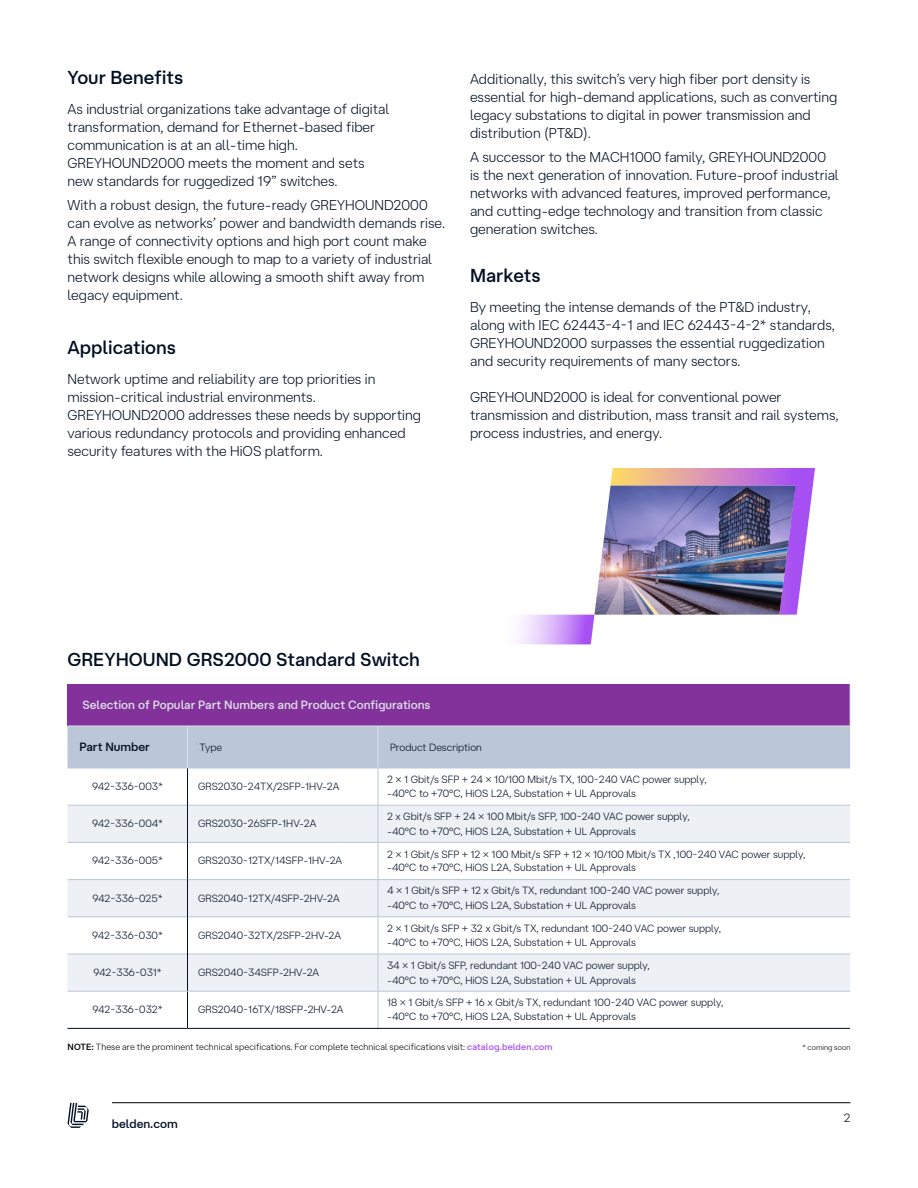
<style>
.page{position:relative;width:918px;height:1188px;background:#fff}
.page>*{position:absolute;margin:0;border:0;box-sizing:border-box;transform-origin:0 0}
.t1{font:500 18.75px "Belden Sans";color:#020f22}
.t2{font:300 14.25px/18px "Belden Sans";color:#020f22}
.t3{font:500 12px "Belden Sans";color:#dbe2e9}
.t4{font:500 12px "Belden Sans";color:#020f22}
.t5{font:300 12px "Belden Sans";color:#020f22}
.t6{font:300 10.5px/13.5px "Belden Sans";color:#020f22}
.t7{font:300 9px "Belden Sans";letter-spacing:.01em;color:#000}
.t8{font:300 7.5px "Belden Sans";letter-spacing:.015em;color:#000}
.s1{font-weight:500}
.s2{font-weight:500;color:#a850f4}
</style>
<div class="page">
<svg style="left:68px;top:1103px;width:21px;height:25px"></svg>
<hr style="left:112px;top:1102px;width:738px;height:1px;background:#000">
<div style="left:68px;top:684px;width:782px;height:42px;background:#84329b"></div>
<div style="left:68px;top:727px;width:782px;height:41px;background:#bbc7d6"></div>
<svg style="left:68px;top:769px;width:782px;height:259px"></svg>
<svg style="left:68px;top:806px;width:782px;height:185px;fill:#edf0f4"></svg>
<hr style="left:187px;top:992px;width:1px;height:36px;background:#020f22">
<hr style="left:68px;top:768px;width:120px;height:1px;background:#bbc7d6">
<hr style="left:68px;top:842px;width:119px;height:1px;background:#bbc7d6">
<hr style="left:68px;top:916px;width:119px;height:1px;background:#bbc7d6">
<hr style="left:68px;top:991px;width:120px;height:1px;background:#bbc7d6">
<hr style="left:188px;top:768px;width:190px;height:1px;background:#bbc7d6">
<hr style="left:188px;top:842px;width:190px;height:1px;background:#bbc7d6">
<hr style="left:188px;top:916px;width:190px;height:1px;background:#bbc7d6">
<hr style="left:188px;top:991px;width:190px;height:1px;background:#bbc7d6">
<hr style="left:378px;top:768px;width:472px;height:1px;background:#bbc7d6">
<hr style="left:378px;top:842px;width:472px;height:1px;background:#bbc7d6">
<hr style="left:378px;top:916px;width:472px;height:1px;background:#bbc7d6">
<hr style="left:378px;top:991px;width:472px;height:1px;background:#bbc7d6">
<hr style="left:378px;top:768px;width:1px;height:37px;background:#bbc7d6">
<hr style="left:378px;top:843px;width:1px;height:36px;background:#bbc7d6">
<hr style="left:378px;top:917px;width:1px;height:37px;background:#bbc7d6">
<hr style="left:378px;top:992px;width:1px;height:36px;background:#bbc7d6">
<hr style="left:378px;top:806px;width:1px;height:36px;background:#bbc7d6">
<hr style="left:378px;top:880px;width:1px;height:36px;background:#bbc7d6">
<hr style="left:378px;top:954px;width:1px;height:37px;background:#bbc7d6">
<hr style="left:850px;top:684px;width:1px;height:42px;background:#dbe2e9">
<hr style="left:68px;top:805px;width:119px;height:1px;background:#bbc7d6">
<hr style="left:188px;top:805px;width:190px;height:1px;background:#bbc7d6">
<hr style="left:378px;top:805px;width:472px;height:1px;background:#bbc7d6">
<hr style="left:68px;top:879px;width:119px;height:1px;background:#bbc7d6">
<hr style="left:188px;top:879px;width:190px;height:1px;background:#bbc7d6">
<hr style="left:378px;top:879px;width:472px;height:1px;background:#bbc7d6">
<hr style="left:68px;top:954px;width:119px;height:1px;background:#bbc7d6">
<hr style="left:188px;top:954px;width:190px;height:1px;background:#bbc7d6">
<hr style="left:378px;top:954px;width:472px;height:1px;background:#bbc7d6">
<hr style="left:68px;top:726px;width:120px;height:1px;background:#dbe2e9">
<hr style="left:188px;top:726px;width:190px;height:1px;background:#dbe2e9">
<hr style="left:378px;top:726px;width:472px;height:1px;background:#dbe2e9">
<hr style="left:187px;top:805px;width:1px;height:37px;background:#020f22">
<hr style="left:187px;top:842px;width:1px;height:38px;background:#020f22">
<hr style="left:187px;top:880px;width:1px;height:37px;background:#020f22">
<hr style="left:187px;top:917px;width:1px;height:37px;background:#020f22">
<hr style="left:187px;top:954px;width:1px;height:37px;background:#020f22">
<hr style="left:187px;top:768px;width:1px;height:37px;background:#020f22">
<hr style="left:187px;top:726px;width:1px;height:42px;background:#dbe2e9">
<hr style="left:378px;top:726px;width:1px;height:42px;background:#dbe2e9">
<hr style="left:68px;top:1028px;width:120px;height:1px;background:#020f22">
<hr style="left:188px;top:1028px;width:190px;height:1px;background:#020f22">
<hr style="left:378px;top:1028px;width:472px;height:1px;background:#020f22">
<svg style="left:517px;top:615px;width:77px;height:29px;background:#d5abf9"></svg>
<svg style="left:610px;top:468px;width:205px;height:147px"></svg>
<img style="left:594px;top:486px;width:202px;height:129px">
<h1 class="t1" style="left:68px;top:66px;width:117px">Your Benefits</h1>
<p class="t2" style="left:68px;top:100px;width:323px">As industrial organizations take advantage of digital transformation, demand for Ethernet-based fiber communication is at an all-time high.<br>GREYHOUND2000 meets the moment and sets new standards for ruggedized 19” switches.</p>
<p class="t2" style="left:68px;top:196px;width:379px">With a robust design, the future-ready GREYHOUND2000 can evolve as networks’ power and bandwidth demands rise.<br>A range of connectivity options and high port count make this switch flexible enough to map to a variety of industrial network designs while allowing a smooth shift away from legacy equipment.</p>
<h1 class="t1" style="left:68px;top:336px;width:110px">Applications</h1>
<p class="t2" style="left:68px;top:370px;width:355px">Network uptime and reliability are top priorities in mission-critical industrial environments.<br>GREYHOUND2000 addresses these needs by supporting various redundancy protocols and providing enhanced security features with the HiOS platform.</p>
<p class="t2" style="left:470px;top:70px;width:369px">Additionally, this switch’s very high fiber port density is essential for high-demand applications, such as converting legacy substations to digital in power transmission and distribution (PT&amp;D).</p>
<p class="t2" style="left:470px;top:148px;width:370px">A successor to the MACH1000 family, GREYHOUND2000 is the next generation of innovation. Future-proof industrial networks with advanced features, improved performance, and cutting-edge technology and transition from classic generation switches.</p>
<h1 class="t1" style="left:470px;top:264px;width:72px">Markets</h1>
<p class="t2" style="left:470px;top:298px;width:366px">By meeting the intense demands of the PT&amp;D industry, along with IEC 62443-4-1 and IEC 62443-4-2* standards, GREYHOUND2000 surpasses the essential ruggedization and security requirements of many sectors.</p>
<p class="t2" style="left:470px;top:388px;width:370px">GREYHOUND2000 is ideal for conventional power transmission and distribution, mass transit and rail systems, process industries, and energy.</p>
<h1 class="t1" style="left:68px;top:648px;width:354px">GREYHOUND GRS2000 Standard Switch</h1>
<p class="t3" style="left:82px;top:698px;width:349px">Selection of Popular Part Numbers and Product Configurations</p>
<p class="t4" style="left:80px;top:740px;width:72px">Part Number</p>
<p class="t6" style="left:200px;top:740px;width:24px">Type</p>
<p class="t6" style="left:390px;top:740px;width:93px">Product Description</p>
<p class="t6" style="left:92px;top:780px;width:72px">942-336-003*</p>
<p class="t6" style="left:198px;top:780px;width:143px">GRS2030-24TX/2SFP-1HV-2A</p>
<p class="t6" style="left:387px;top:773px;width:321px">2 x 1 Gbit/s SFP + 24 x 10/100 Mbit/s TX, 100-240 VAC power supply, -40°C to +70°C, HiOS L2A, Substation + UL Approvals</p>
<p class="t6" style="left:92px;top:817px;width:72px">942-336-004*</p>
<p class="t6" style="left:198px;top:817px;width:120px">GRS2030-26SFP-1HV-2A</p>
<p class="t6" style="left:387px;top:808px;width:304px;line-height:15px">2 x Gbit/s SFP + 24 x 100 Mbit/s SFP, 100-240 VAC power supply, -40°C to +70°C, HiOS L2A, Substation + UL Approvals</p>
<p class="t6" style="left:92px;top:854px;width:72px">942-336-005*</p>
<p class="t6" style="left:198px;top:854px;width:146px">GRS2030-12TX/14SFP-1HV-2A</p>
<p class="t6" style="left:387px;top:847px;width:420px">2 x 1 Gbit/s SFP + 12 x 100 Mbit/s SFP + 12 x 10/100 Mbit/s TX ,100-240 VAC power supply, -40°C to +70°C, HiOS L2A, Substation + UL Approvals</p>
<p class="t6" style="left:92px;top:891px;width:72px">942-336-025*</p>
<p class="t6" style="left:198px;top:891px;width:143px">GRS2040-12TX/4SFP-2HV-2A</p>
<p class="t6" style="left:387px;top:883px;width:334px;line-height:15px">4 x 1 Gbit/s SFP + 12 x Gbit/s TX, redundant 100-240 VAC power supply, -40°C to +70°C, HiOS L2A, Substation + UL Approvals</p>
<p class="t6" style="left:92px;top:928px;width:72px">942-336-030*</p>
<p class="t6" style="left:198px;top:928px;width:145px">GRS2040-32TX/2SFP-2HV-2A</p>
<p class="t6" style="left:387px;top:922px;width:336px">2 x 1 Gbit/s SFP + 32 x Gbit/s TX, redundant 100-240 VAC power supply, -40°C to +70°C, HiOS L2A, Substation + UL Approvals</p>
<p class="t6" style="left:93px;top:966px;width:70px">942-336-031*</p>
<p class="t6" style="left:198px;top:966px;width:123px">GRS2040-34SFP-2HV-2A</p>
<p class="t6" style="left:387px;top:957px;width:264px;line-height:15px">34 x 1 Gbit/s SFP, redundant 100-240 VAC power supply, -40°C to +70°C, HiOS L2A, Substation + UL Approvals</p>
<p class="t6" style="left:92px;top:1003px;width:72px">942-336-032*</p>
<p class="t6" style="left:198px;top:1003px;width:147px">GRS2040-16TX/18SFP-2HV-2A</p>
<p class="t6" style="left:387px;top:996px;width:338px">18 x 1 Gbit/s SFP + 16 x Gbit/s TX, redundant 100-240 VAC power supply, -40°C to +70°C, HiOS L2A, Substation + UL Approvals</p>
<p class="t7" style="left:68px;top:1041px;width:487px"><span class="s1">NOTE:</span> These are the prominent technical specifications. For complete technical specifications visit: <span class="s2">catalog.belden.com</span></p>
<p class="t8" style="left:803px;top:1043px;width:49px">* coming soon</p>
<p class="t4" style="left:112px;top:1116px;width:67px">belden.com</p>
<p class="t5" style="left:844px;top:1111px;width:8px">2</p>
</div>
